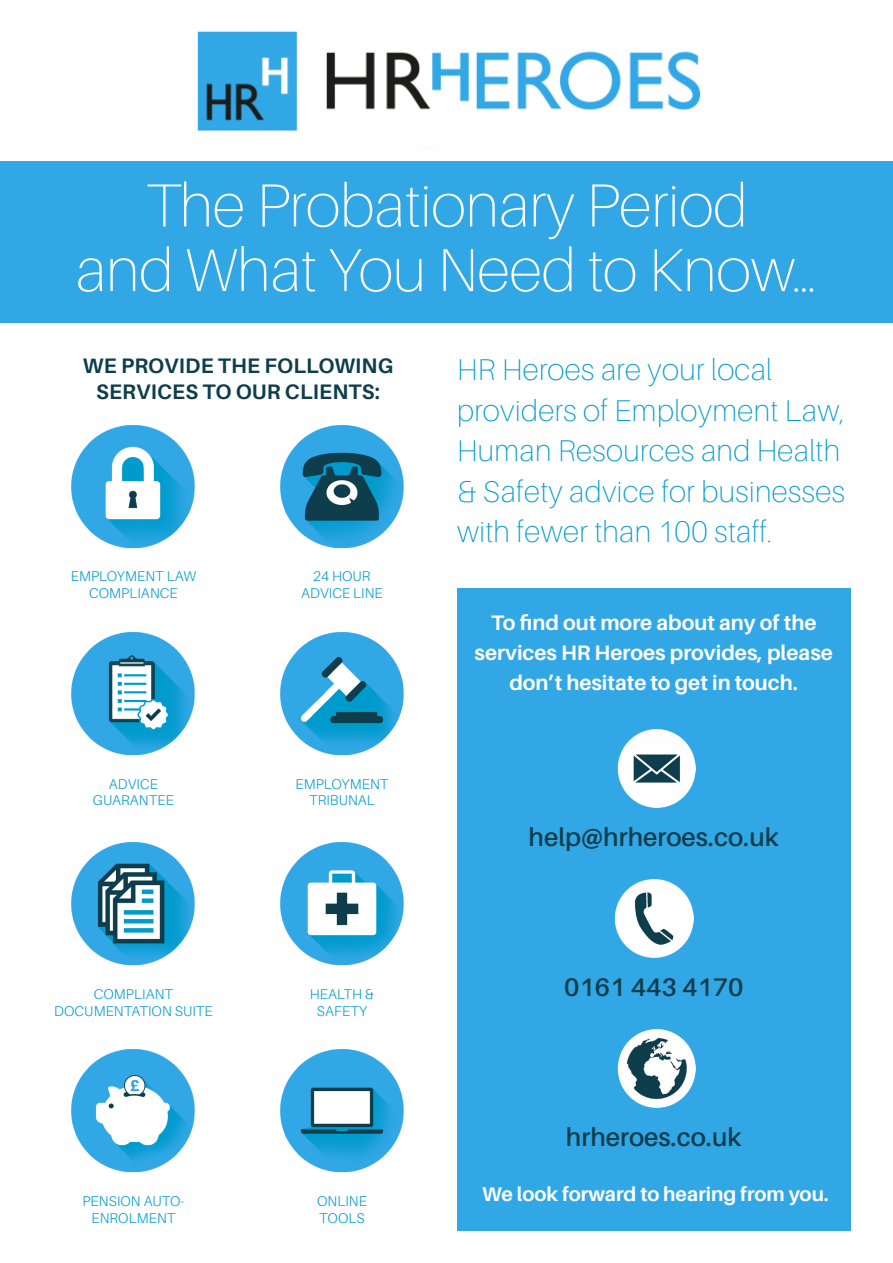
<style>
.page{position:relative;width:893px;height:1263px;background:#fff}
.page>*{position:absolute;margin:0;border:0;box-sizing:border-box;transform-origin:0 0}
.t1{font:100 60.75px "Aileron";color:#fff}
.t2{font:100 30px/40.5px "Aileron";letter-spacing:.015em;color:#009bcd}
.t3{font:600 25.5px "Aileron";color:#0e3d4c}
.t4{font:700 21px/30px "Aileron";color:#fff;text-align:center}
.t5{font:700 21px/25.2px "Aileron";letter-spacing:.01em;color:#0e3d4c;text-align:center}
.t6{font:700 19.95px "Aileron";color:#fff}
.t7{font:300 14.1px/17px "Aileron";letter-spacing:.01em;color:#009bcd;text-align:center}
</style>
<div class="page">
<div style="left:457px;top:589px;width:393px;height:642px;background:#32a7e6"></div>
<img style="left:280px;top:425px;width:124px;height:124px">
<img style="left:71px;top:842px;width:124px;height:124px">
<img style="left:71px;top:632px;width:124px;height:124px">
<img style="left:280px;top:842px;width:124px;height:124px">
<img style="left:280px;top:632px;width:124px;height:124px">
<img style="left:280px;top:1049px;width:124px;height:124px">
<img style="left:71px;top:425px;width:124px;height:124px">
<img style="left:71px;top:1049px;width:124px;height:124px">
<div style="left:0;top:162px;width:893px;height:161px;background:#32a7e6"></div>
<img style="left:197px;top:31px;width:504px;height:101px">
<img style="left:617px;top:729px;width:78px;height:78px">
<img style="left:615px;top:879px;width:78px;height:78px">
<img style="left:617px;top:1029px;width:78px;height:78px">
<p class="t1" style="left:145px;top:172px;width:603px">The Probationary Period</p>
<p class="t1" style="left:75px;top:237px;width:743px">and What You Need to Know…</p>
<p class="t5" style="left:83px;top:354px;width:312px">WE PROVIDE THE FOLLOWING<br>SERVICES TO OUR CLIENTS:</p>
<p class="t7" style="left:71px;top:568px;width:127px">EMPLOYMENT LAW<br>COMPLIANCE</p>
<p class="t7" style="left:313px;top:568px;width:59px">24 HOUR</p>
<p class="t7" style="left:301px;top:585px;width:83px">ADVICE LINE</p>
<p class="t7" style="left:109px;top:775px;width:51px">ADVICE</p>
<p class="t7" style="left:93px;top:792px;width:82px">GUARANTEE</p>
<p class="t7" style="left:295px;top:775px;width:94px">EMPLOYMENT<br>TRIBUNAL</p>
<p class="t7" style="left:54px;top:985px;width:160px">COMPLIANT<br>DOCUMENTATION SUITE</p>
<p class="t7" style="left:310px;top:985px;width:66px">HEALTH &amp;</p>
<p class="t7" style="left:317px;top:1002px;width:52px">SAFETY</p>
<p class="t7" style="left:82px;top:1192px;width:104px">PENSION AUTO-<br>ENROLMENT</p>
<p class="t7" style="left:317px;top:1192px;width:51px">ONLINE</p>
<p class="t7" style="left:319px;top:1209px;width:47px">TOOLS</p>
<p class="t2" style="left:457px;top:350px;width:389px">HR Heroes are your local providers of Employment Law,<br>Human Resources and Health &amp; Safety advice for businesses with fewer than 100 staff.</p>
<p class="t4" style="left:475px;top:607px;width:360px">To find out more about any of the services HR Heroes provides, please don’t hesitate to get in touch.</p>
<p class="t3" style="left:529px;top:823px;width:252px">help@hrheroes.co.uk</p>
<p class="t3" style="left:564px;top:973px;width:181px">0161 443 4170</p>
<p class="t3" style="left:566px;top:1123px;width:177px">hrheroes.co.uk</p>
<p class="t6" style="left:482px;top:1183px;width:348px">We look forward to hearing from you.</p>
</div>
